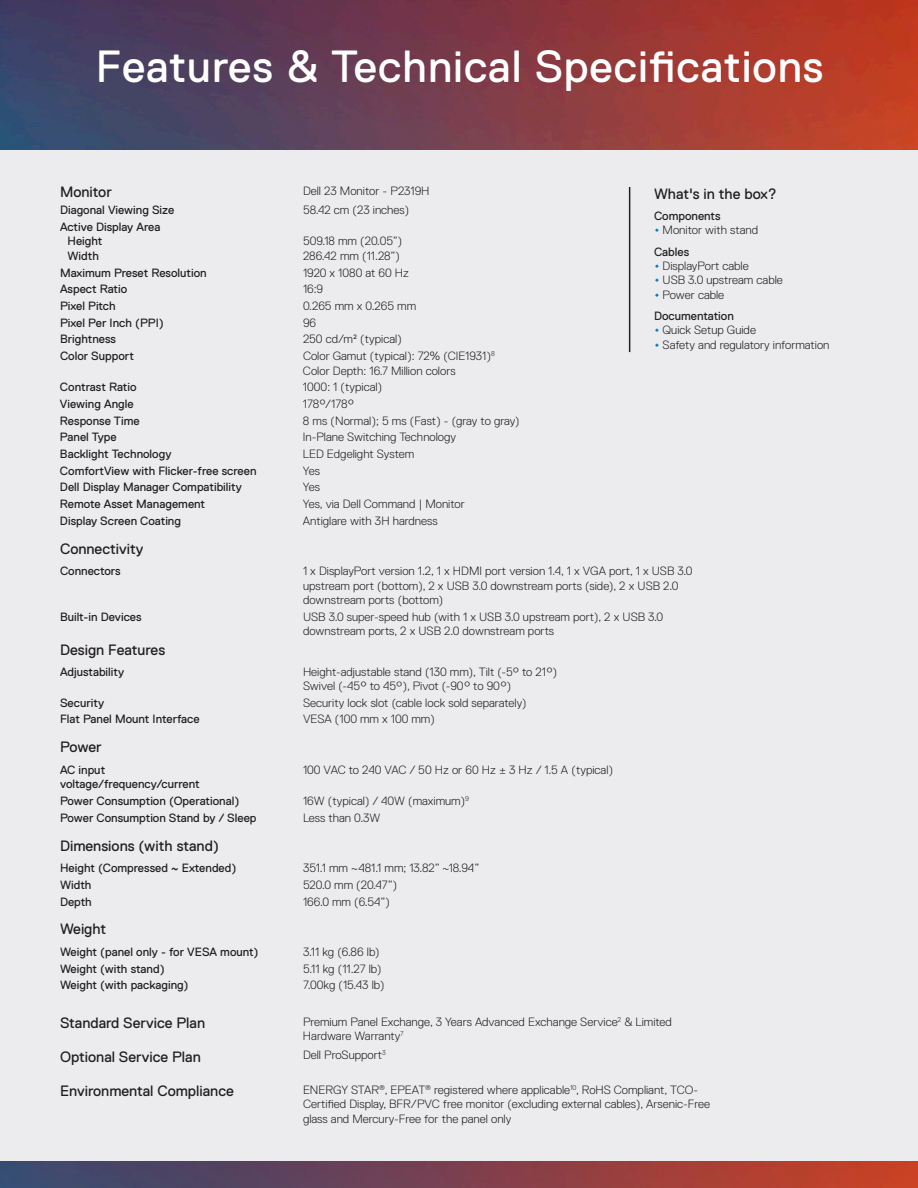
<style>
.page{position:relative;width:918px;height:1188px;background:#ececee}
.page>*{position:absolute;margin:0;border:0;box-sizing:border-box;transform-origin:0 0}
.t1{font:45px "Dell Replica";letter-spacing:.02em;color:#fff}
.t2{font:15px "Dell Replica";color:#231f20}
.t3{font:300 12px/14.4px "Dell Replica";color:#231f20}
.t4{font:12px/14.4px "Dell Replica";color:#231f20}
.s1{font-weight:400;font-size:15px;color:#007db8}
.s2{font-weight:400}
.s3{font-size:15px;color:#007db8}
.s4{font-weight:300}
</style>
<div class="page">
<img style="left:0;top:0;width:918px;height:150px">
<img style="left:0;top:1161px;width:918px;height:27px">
<hr style="left:629px;top:187px;width:1px;height:165px;background:#231f20">
<h1 class="t1" style="left:96px;top:42px;width:729px">Features &amp; Technical Specifications</h1>
<p class="t2" style="left:60px;top:184px;width:53px">Monitor</p>
<p class="t3" style="left:303px;top:183px;width:128px">Dell 23 Monitor - P2319H</p>
<p class="t4" style="left:60px;top:203px;width:116px">Diagonal Viewing Size</p>
<p class="t3" style="left:303px;top:203px;width:108px">58.42 cm (23 inches)</p>
<p class="t4" style="left:68px;top:220px;width:94px;text-indent:-8px">Active Display Area<br>Height<br>Width</p>
<p class="t2" style="left:654px;top:185px;width:124px">What's in the box?</p>
<p class="t4" style="left:654px;top:209px;width:68px">Components</p>
<p class="t3" style="left:654px;top:220px;width:106px;line-height:21.1px"><span class="s1">•</span> Monitor with stand<br><span class="s2">Cables</span></p>
<p class="t3" style="left:654px;top:259px;width:96px"><span class="s1">•</span> DisplayPort cable</p>
<p class="t3" style="left:654px;top:273px;width:130px"><span class="s1">•</span> USB 3.0 upstream cable</p>
<p class="t4" style="left:654px;top:284px;width:81px;line-height:21.1px"><span class="s3">•</span> <span class="s4">Power cable<br></span>Documentation</p>
<p class="t3" style="left:654px;top:323px;width:103px"><span class="s1">•</span> Quick Setup Guide</p>
<p class="t3" style="left:654px;top:338px;width:177px"><span class="s1">•</span> Safety and regulatory information</p>
<p class="t3" style="left:303px;top:234px;width:101px">509.18 mm (20.05”)<br>286.42 mm (11.28”)</p>
<p class="t4" style="left:60px;top:265px;width:148px">Maximum Preset Resolution</p>
<p class="t3" style="left:303px;top:265px;width:107px">1920 x 1080 at 60 Hz</p>
<p class="t4" style="left:60px;top:282px;width:69px">Aspect Ratio</p>
<p class="t3" style="left:303px;top:282px;width:22px">16:9</p>
<p class="t4" style="left:60px;top:299px;width:57px">Pixel Pitch</p>
<p class="t3" style="left:303px;top:299px;width:115px">0.265 mm x 0.265 mm</p>
<p class="t4" style="left:60px;top:315px;width:105px">Pixel Per Inch (PPI)</p>
<p class="t3" style="left:303px;top:315px;width:15px">96</p>
<p class="t4" style="left:60px;top:332px;width:58px">Brightness</p>
<p class="t3" style="left:303px;top:332px;width:100px">250 cd/m² (typical)</p>
<p class="t4" style="left:60px;top:349px;width:75px">Color Support</p>
<p class="t3" style="left:303px;top:349px;width:193px">Color Gamut (typical): 72% (CIE1931)<sup>8<br></sup>Color Depth: 16.7 Million colors</p>
<p class="t4" style="left:60px;top:380px;width:78px">Contrast Ratio</p>
<p class="t3" style="left:303px;top:380px;width:81px">1000: 1 (typical)</p>
<p class="t4" style="left:60px;top:397px;width:75px">Viewing Angle</p>
<p class="t3" style="left:303px;top:397px;width:53px">178°/178°</p>
<p class="t4" style="left:60px;top:413px;width:81px">Response Time</p>
<p class="t3" style="left:303px;top:413px;width:218px">8 ms (Normal); 5 ms (Fast) - (gray to gray)</p>
<p class="t4" style="left:60px;top:430px;width:58px">Panel Type</p>
<p class="t3" style="left:303px;top:430px;width:155px">In-Plane Switching Technology</p>
<p class="t4" style="left:60px;top:447px;width:113px">Backlight Technology</p>
<p class="t3" style="left:303px;top:447px;width:113px">LED Edgelight System</p>
<p class="t4" style="left:60px;top:463px;width:198px">ComfortView with Flicker-free screen</p>
<p class="t3" style="left:303px;top:463px;width:19px">Yes</p>
<p class="t4" style="left:60px;top:480px;width:183px">Dell Display Manager Compatibility</p>
<p class="t3" style="left:303px;top:480px;width:19px">Yes</p>
<p class="t4" style="left:60px;top:497px;width:147px">Remote Asset Management</p>
<p class="t3" style="left:303px;top:497px;width:163px">Yes, via Dell Command | Monitor</p>
<p class="t4" style="left:60px;top:514px;width:123px">Display Screen Coating</p>
<p class="t3" style="left:303px;top:514px;width:136px">Antiglare with 3H hardness</p>
<p class="t2" style="left:60px;top:540px;width:85px">Connectivity</p>
<p class="t4" style="left:60px;top:564px;width:62px">Connectors</p>
<p class="t3" style="left:303px;top:564px;width:391px">1 x DisplayPort version 1.2, 1 x HDMI port version 1.4, 1 x VGA port, 1 x USB 3.0 upstream port (bottom), 2 x USB 3.0 downstream ports (side), 2 x USB 2.0 downstream ports (bottom)</p>
<p class="t4" style="left:60px;top:610px;width:83px">Built-in Devices</p>
<p class="t3" style="left:303px;top:610px;width:362px">USB 3.0 super-speed hub (with 1 x USB 3.0 upstream port), 2 x USB 3.0 downstream ports, 2 x USB 2.0 downstream ports</p>
<p class="t2" style="left:60px;top:641px;width:107px">Design Features</p>
<p class="t4" style="left:60px;top:664px;width:66px">Adjustability</p>
<p class="t3" style="left:303px;top:664px;width:256px">Height-adjustable stand (130 mm), Tilt (-5° to 21°)<br>Swivel (-45° to 45°), Pivot (-90° to 90°)</p>
<p class="t4" style="left:60px;top:695px;width:46px">Security</p>
<p class="t3" style="left:303px;top:695px;width:225px">Security lock slot (cable lock sold separately)</p>
<p class="t4" style="left:60px;top:712px;width:141px">Flat Panel Mount Interface</p>
<p class="t3" style="left:303px;top:712px;width:133px">VESA (100 mm x 100 mm)</p>
<p class="t2" style="left:60px;top:739px;width:43px">Power</p>
<p class="t4" style="left:60px;top:763px;width:141px">AC input voltage/frequency/current</p>
<p class="t3" style="left:303px;top:763px;width:312px">100 VAC to 240 VAC / 50 Hz or 60 Hz ± 3 Hz / 1.5 A (typical)</p>
<p class="t4" style="left:60px;top:794px;width:181px">Power Consumption (Operational)</p>
<p class="t3" style="left:303px;top:794px;width:167px">16W (typical) / 40W (maximum)<sup>9</sup></p>
<p class="t4" style="left:60px;top:810px;width:198px">Power Consumption Stand by / Sleep</p>
<p class="t3" style="left:303px;top:810px;width:79px">Less than 0.3W</p>
<p class="t2" style="left:60px;top:837px;width:161px">Dimensions (with stand)</p>
<p class="t4" style="left:60px;top:861px;width:178px">Height (Compressed ~ Extended)</p>
<p class="t3" style="left:303px;top:861px;width:178px">351.1 mm ~481.1 mm; 13.82” ~18.94”</p>
<p class="t4" style="left:60px;top:878px;width:33px">Width</p>
<p class="t3" style="left:303px;top:878px;width:96px">520.0 mm (20.47”)</p>
<p class="t4" style="left:60px;top:894px;width:33px">Depth</p>
<p class="t3" style="left:303px;top:894px;width:88px">166.0 mm (6.54”)</p>
<p class="t2" style="left:60px;top:921px;width:48px">Weight</p>
<p class="t4" style="left:60px;top:945px;width:200px">Weight (panel only - for VESA mount)</p>
<p class="t3" style="left:303px;top:945px;width:78px">3.11 kg (6.86 lb)</p>
<p class="t4" style="left:60px;top:961px;width:106px">Weight (with stand)</p>
<p class="t3" style="left:303px;top:961px;width:80px">5.11 kg (11.27 lb)</p>
<p class="t4" style="left:60px;top:978px;width:130px">Weight (with packaging)</p>
<p class="t3" style="left:303px;top:978px;width:83px">7.00kg (15.43 lb)</p>
<p class="t2" style="left:60px;top:1015px;width:147px">Standard Service Plan</p>
<p class="t3" style="left:303px;top:1014px;width:370px">Premium Panel Exchange, 3 Years Advanced Exchange Service<sup>2</sup> &amp; Limited<br>Hardware Warranty<sup>7</sup></p>
<p class="t2" style="left:60px;top:1048px;width:142px">Optional Service Plan</p>
<p class="t3" style="left:303px;top:1048px;width:84px">Dell ProSupport<sup>3</sup></p>
<p class="t2" style="left:60px;top:1083px;width:175px">Environmental Compliance</p>
<p class="t3" style="left:303px;top:1083px;width:409px">ENERGY STAR<sup>®</sup>, EPEAT<sup>®</sup> registered where applicable<sup>10</sup>, RoHS Compliant, TCO-<br>Certified Display, BFR/PVC free monitor (excluding external cables), Arsenic-Free glass and Mercury-Free for the panel only</p>
</div>
